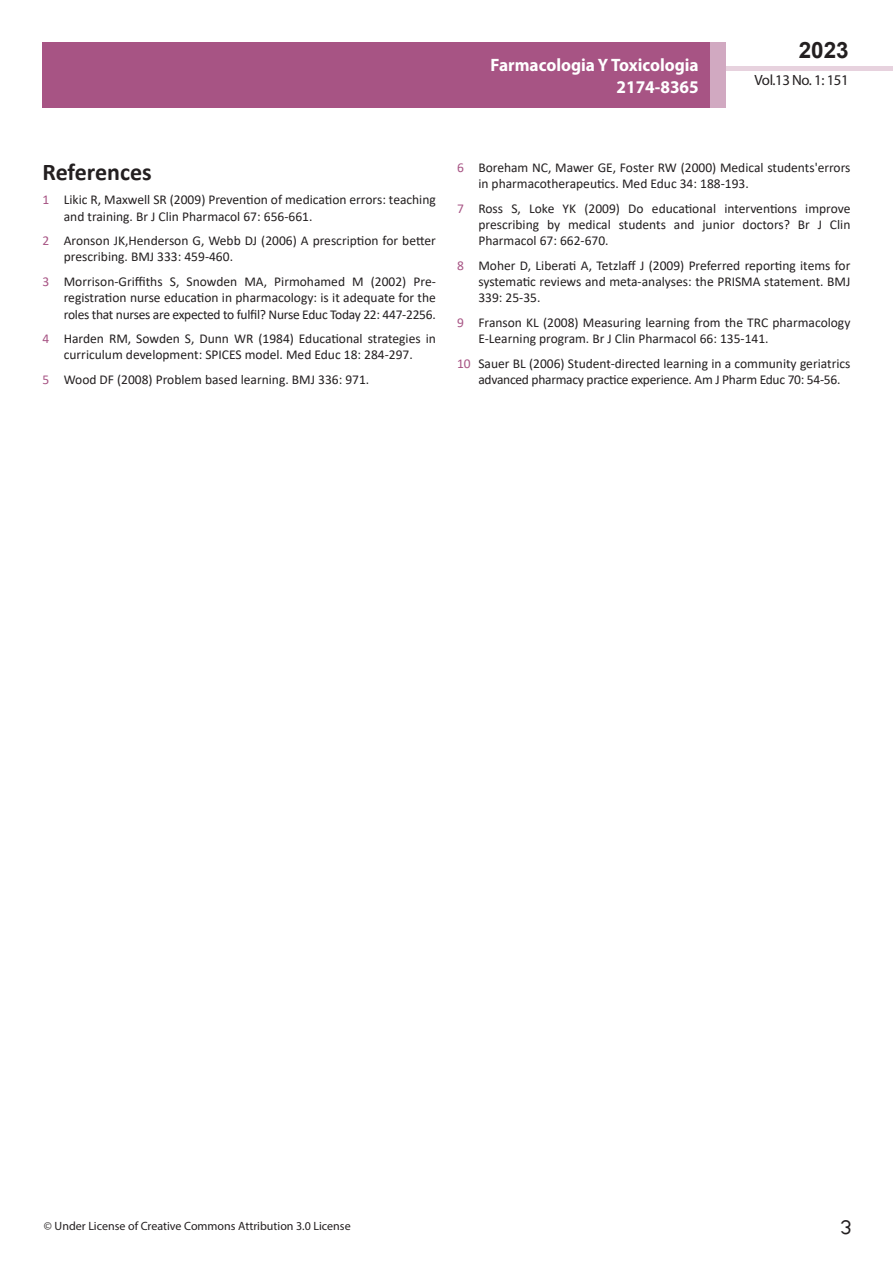
<style>
.page{position:relative;width:893px;height:1263px;background:#fff}
.page>*{position:absolute;margin:0;border:0;box-sizing:border-box;transform-origin:0 0}
.t1{font:25.5px "Tunga";color:#231f20}
.side-heading{font:700 24px "Calibri";color:#231f20}
.t2{font:700 22.5px "Arial";color:#231f20}
.t3{font:700 18px/21.6px "Myriad Pro";color:#fff;text-align:right;scale:.96 1}
.t4{font:14.85px "Myriad Pro";letter-spacing:-.03em;color:#231f20}
.t5{font:13.5px/16.2px "Calibri";color:#231f20}
.t6{font:12px "Myriad Pro";color:#231f20}
.s1{color:#a75484}
</style>
<div class="page">
<div style="left:722px;top:66px;width:171px;height:5px;background:#e7d2de"></div>
<div style="left:43px;top:42px;width:682px;height:66px;background:#a75484"></div>
<div style="left:710px;top:42px;width:15px;height:66px;background:#d1a9c1"></div>
<h3 class="t3" style="left:491px;top:54px;width:218px">Farmacologia Y Toxicologia<br>2174-8365</h3>
<h3 class="t2" style="left:799px;top:35px;width:52px">2023</h3>
<p class="t4" style="left:755px;top:71px;width:96px">Vol.13 No. 1: 151</p>
<p class="side-heading" style="left:43px;top:155px;width:111px">References</p>
<p class="t5" style="left:64px;top:191px;width:374px;text-indent:-21px"><span class="s1">1</span> Likic R, Maxwell SR (2009) Prevention of medication errors: teaching and training. Br J Clin Pharmacol 67: 656-661.</p>
<p class="t5" style="left:64px;top:232px;width:374px;text-indent:-21px"><span class="s1">2</span> Aronson JK,Henderson G, Webb DJ (2006) A prescription for better prescribing. BMJ 333: 459-460.</p>
<p class="t5" style="left:64px;top:273px;width:374px;text-align:justify;text-indent:-21px"><span class="s1">3</span> Morrison-Griffiths S, Snowden MA, Pirmohamed M (2002) Pre&shy;registration nurse education in pharmacology: is it adequate for the roles that nurses are expected to fulfil? Nurse Educ Today 22: 447-2256.</p>
<p class="t5" style="left:43px;top:330px;width:395px;text-align:center"><span class="s1">4</span> Harden RM, Sowden S, Dunn WR (1984) Educational strategies in curriculum development: SPICES model. Med Educ 18: 284-297.</p>
<p class="t5" style="left:43px;top:371px;width:328px"><span class="s1">5</span> Wood DF (2008) Problem based learning. BMJ 336: 971.</p>
<p class="t5" style="left:478px;top:159px;width:374px;text-indent:-21px"><span class="s1">6</span> Boreham NC, Mawer GE, Foster RW (2000) Medical students'errors in pharmacotherapeutics. Med Educ 34: 188-193.</p>
<p class="t5" style="left:478px;top:200px;width:374px;text-align:justify;text-indent:-21px"><span class="s1">7</span> Ross S, Loke YK (2009) Do educational interventions improve prescribing by medical students and junior doctors? Br J Clin Pharmacol 67: 662-670.</p>
<p class="t5" style="left:478px;top:257px;width:374px;text-align:justify;text-indent:-21px"><span class="s1">8</span> Moher D, Liberati A, Tetzlaff J (2009) Preferred reporting items for systematic reviews and meta-analyses: the PRISMA statement. BMJ 339: 25-35.</p>
<p class="t5" style="left:478px;top:314px;width:374px;text-indent:-21px"><span class="s1">9</span> Franson KL (2008) Measuring learning from the TRC pharmacology<br>E-Learning program. Br J Clin Pharmacol 66: 135-141.</p>
<p class="t5" style="left:478px;top:355px;width:374px;text-indent:-21px"><span class="s1">10</span> Sauer BL (2006) Student-directed learning in a community geriatrics advanced pharmacy practice experience. Am J Pharm Educ 70: 54-56.</p>
<p class="t6" style="left:44px;top:1218px;width:308px">© Under License of Creative Commons Attribution 3.0 License</p>
<h1 class="t1" style="left:840px;top:1210px;width:13px">3</h1>
</div>
